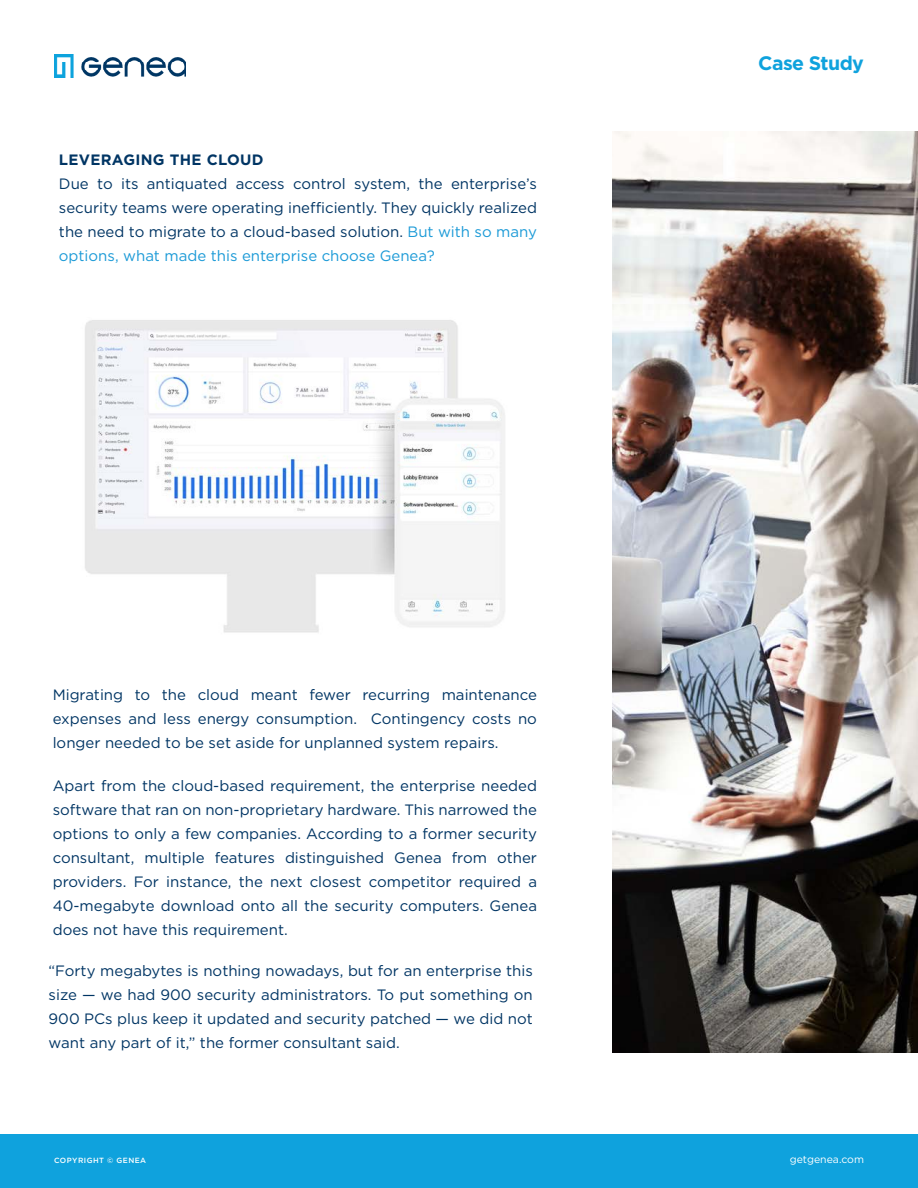
<style>
.page{position:relative;width:918px;height:1188px;background:#fff}
.page>*{position:absolute;margin:0;border:0;box-sizing:border-box;transform-origin:0 0}
.t1{font:700 19.5px "Gotham";letter-spacing:-.03em;color:#0fa2dd}
.t2{font:15px/24px "Gotham";color:#003564;text-align:justify}
.t3{font:700 15px "Gotham";letter-spacing:.02em;color:#003564}
.t4{font:10.5px "Gotham";color:#fff}
.t5{font:500 7.5px "Gotham";letter-spacing:.06em;color:#fff}
.s1{color:#1b9ad7}
</style>
<div class="page">
<div style="left:0;top:1134px;width:918px;height:54px;background:#0fa2dd"></div>
<img style="left:613px;top:132px;width:305px;height:921px">
<img style="left:54px;top:54px;width:132px;height:24px">
<img style="left:85px;top:320px;width:420px;height:313px">
<p class="t3" style="left:59px;top:151px;width:206px">LEVERAGING THE CLOUD</p>
<p class="t2" style="left:59px;top:172px;width:480px">Due to its antiquated access control system, the enterprise’s security teams were operating inefficiently. They quickly realized the need to migrate to a cloud-based solution. <span class="s1">But with so many options, what made this enterprise choose Genea?</span></p>
<p class="t2" style="left:53px;top:682px;width:486px">Migrating to the cloud meant fewer recurring maintenance expenses and less energy consumption. Contingency costs no longer needed to be set aside for unplanned system repairs.</p>
<p class="t2" style="left:53px;top:774px;width:486px">Apart from the cloud-based requirement, the enterprise needed software that ran on non-proprietary hardware. This narrowed the options to only a few companies. According to a former security consultant, multiple features distinguished Genea from other providers. For instance, the next closest competitor required a 40-megabyte download onto all the security computers. Genea does not have this requirement.</p>
<p class="t2" style="left:49px;top:958px;width:486px">“Forty megabytes is nothing nowadays, but for an enterprise this size — we had 900 security administrators. To put something on 900 PCs plus keep it updated and security patched — we did not want any part of it,” the former consultant said.</p>
<h1 class="t1" style="left:758px;top:52px;width:107px">Case Study</h1>
<p class="t5" style="left:54px;top:1156px;width:94px">COPYRIGHT © GENEA</p>
<p class="t4" style="left:790px;top:1154px;width:76px">getgenea.com</p>
</div>
